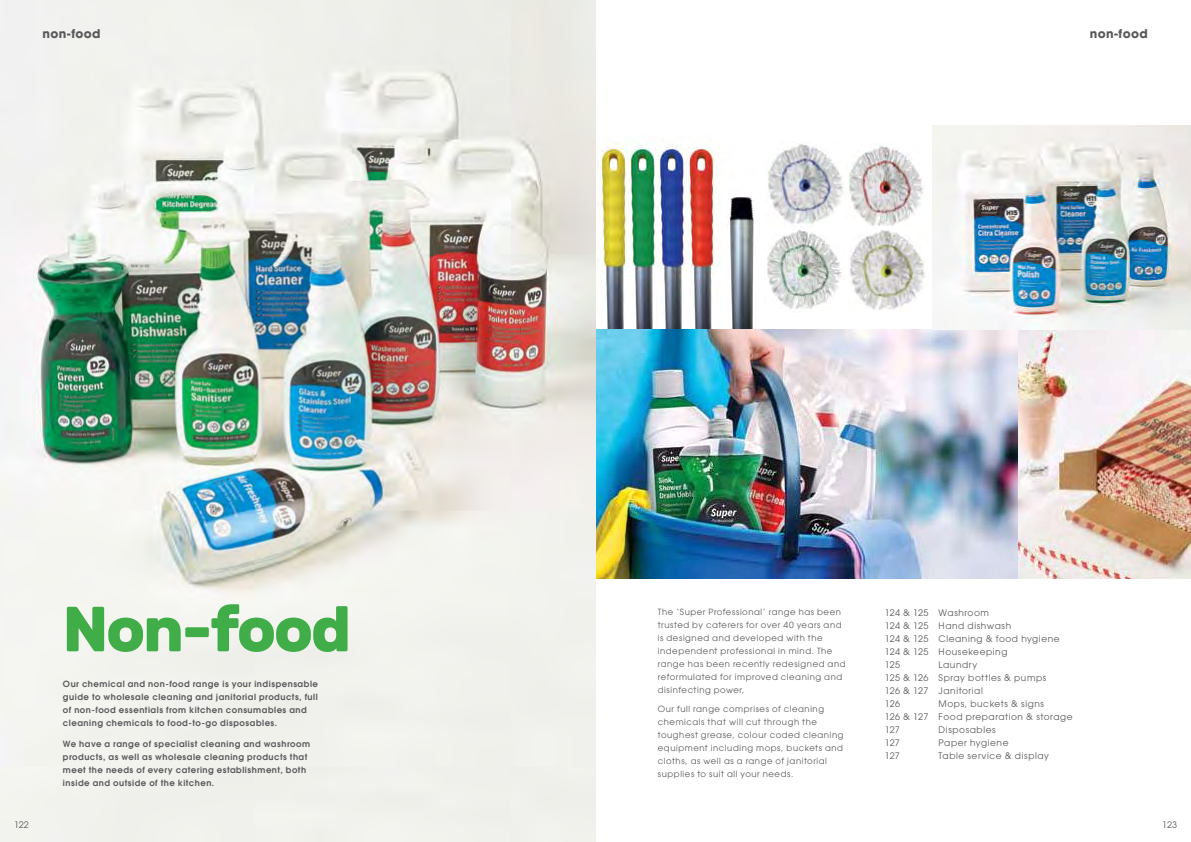
<style>
.page{position:relative;width:1191px;height:842px;background:#fff}
.page>*{position:absolute;margin:0;border:0;box-sizing:border-box;transform-origin:0 0}
.t1{font:700 63.6px "Rubik";letter-spacing:-.035em;color:#41ad49}
.t2{font:700 12px "Avant Garde";letter-spacing:.03em;color:#58595b}
.t3{font:9px/13px "Avant Garde";letter-spacing:.065em;color:#58595b}
.t4{font:8.5px/13px "Avant Garde";letter-spacing:.065em;color:#58595b}
.t5{font:600 8.5px/13px "Avant Garde";letter-spacing:.06em;color:#58595b}
</style>
<div class="page">
<img style="left:595px;top:136px;width:159px;height:193px">
<img style="left:768px;top:144px;width:76px;height:83px">
<img style="left:767px;top:230px;width:75px;height:79px">
<img style="left:846px;top:145px;width:78px;height:82px">
<img style="left:849px;top:230px;width:77px;height:80px">
<img style="left:595px;top:329px;width:423px;height:249px">
<img style="left:0;top:0;width:595px;height:842px">
<img style="left:1018px;top:329px;width:173px;height:249px">
<img style="left:933px;top:125px;width:258px;height:204px">
<h2 class="t2" style="left:43px;top:26px;width:59px">non-food</h2>
<h1 class="t1" style="left:62px;top:592px;width:290px">Non-food</h1>
<p class="t5" style="left:63px;top:677px;width:256px">Our chemical and non-food range is your indispensable guide to wholesale cleaning and janitorial products, full of non-food essentials from kitchen consumables and cleaning chemicals to food-to-go disposables.</p>
<p class="t5" style="left:63px;top:737px;width:249px">We have a range of specialist cleaning and washroom products, as well as wholesale cleaning products that meet the needs of every catering establishment, both inside and outside of the kitchen.</p>
<h2 class="t2" style="left:1089px;top:26px;width:59px">non-food</h2>
<p class="t4" style="left:658px;top:606px;width:189px">The ‘Super Professional’ range has been trusted by caterers for over 40 years and is designed and developed with the independent professional in mind. The range has been recently redesigned and reformulated for improved cleaning and disinfecting power,</p>
<p class="t4" style="left:658px;top:702px;width:187px">Our full range comprises of cleaning chemicals that will cut through the toughest grease, colour coded cleaning equipment including mops, buckets and cloths, as well as a range of janitorial supplies to suit all your needs.</p>
<p class="t3" style="left:884px;top:606px;width:176px">124 &amp; 125 Washroom<br>124 &amp; 125 Hand dishwash<br>124 &amp; 125 Cleaning &amp; food hygiene<br>124 &amp; 125 Housekeeping<br>125</p>
<p class="t3" style="left:884px;top:658px;width:163px;text-indent:54px">Laundry<br>125 &amp; 126 Spray bottles &amp; pumps<br>126 &amp; 127 Janitorial<br>126</p>
<p class="t3" style="left:884px;top:697px;width:189px;text-indent:54px">Mops, buckets &amp; signs<br>126 &amp; 127 Food preparation &amp; storage<br>127</p>
<p class="t3" style="left:938px;top:723px;width:59px">Disposables</p>
<p class="t3" style="left:884px;top:736px;width:17px">127</p>
<p class="t3" style="left:938px;top:736px;width:71px">Paper hygiene</p>
<p class="t3" style="left:884px;top:749px;width:17px">127</p>
<p class="t3" style="left:938px;top:749px;width:112px">Table service &amp; display</p>
<p class="t3" style="left:14px;top:818px;width:16px">122</p>
<p class="t3" style="left:1162px;top:818px;width:16px">123</p>
</div>
